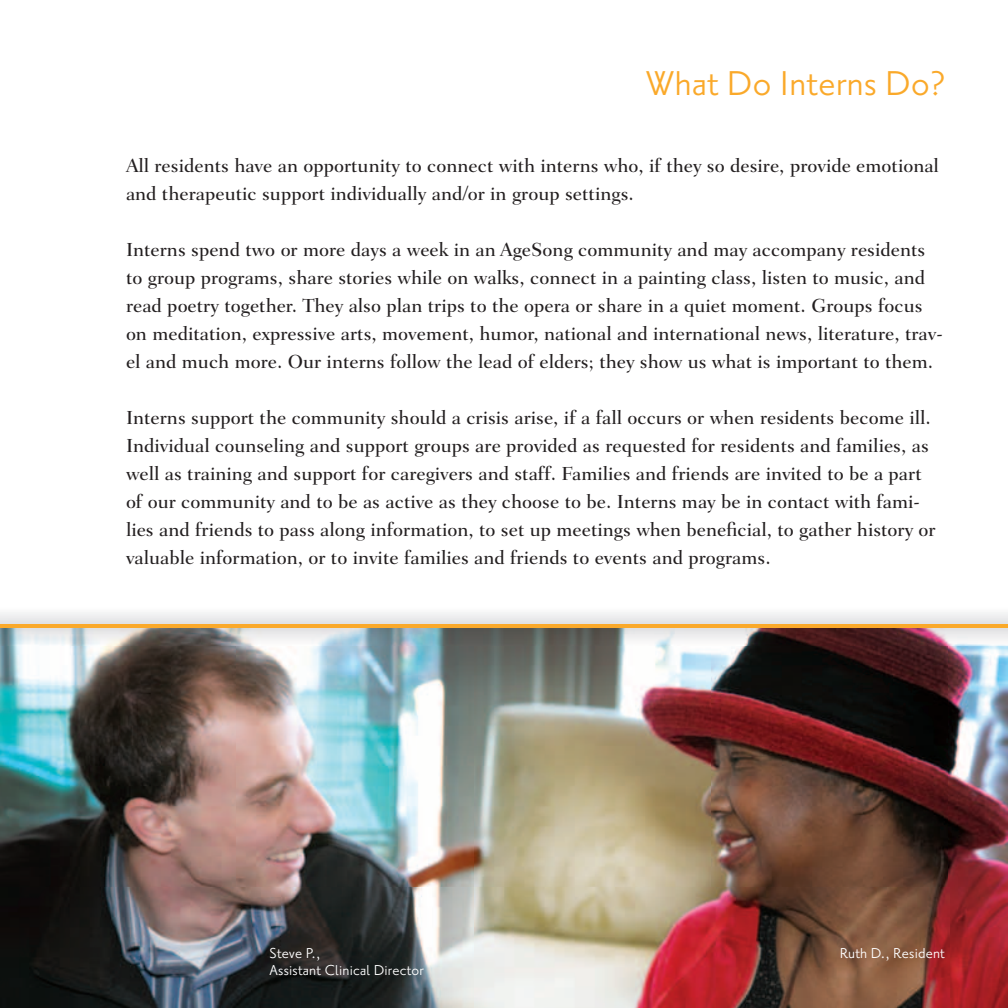
<style>
.page{position:relative;width:1008px;height:1008px;background:#fff}
.page>*{position:absolute;margin:0;border:0;box-sizing:border-box;transform-origin:0 0}
.t1{font:42px "Priori San";letter-spacing:.01em;color:#faa92a}
.t2{font:500 19.25px/28px "Fairfield LH";color:#231f20}
.t3{font:17.5px/17.5px "Priori San";letter-spacing:.01em;color:#fff}
</style>
<div class="page">
<img style="left:0;top:612px;width:1008px;height:396px">
<img style="left:0;top:628px;width:1008px;height:18px">
<hr style="left:0;top:625px;width:1008px;height:3px;background:#faa92a">
<h1 class="t1" style="left:646px;top:62px;width:301px">What Do Interns Do?</h1>
<p class="t2" style="left:126px;top:152px;width:815px">All residents have an opportunity to connect with interns who, if they so desire, provide emotional and therapeutic support individually and/or in group settings.</p>
<p class="t2" style="left:126px;top:236px;width:818px">Interns spend two or more days a week in an AgeSong community and may accompany residents to group programs, share stories while on walks, connect in a painting class, listen to music, and read poetry together. They also plan trips to the opera or share in a quiet moment. Groups focus on meditation, expressive arts, movement, humor, national and international news, literature, trav&shy;el and much more. Our interns follow the lead of elders; they show us what is important to them.</p>
<p class="t2" style="left:126px;top:404px;width:811px">Interns support the community should a crisis arise, if a fall occurs or when residents become ill.<br>Individual counseling and support groups are provided as requested for residents and families, as well as training and support for caregivers and staff. Families and friends are invited to be a part of our community and to be as active as they choose to be. Interns may be in contact with fami&shy;lies and friends to pass along information, to set up meetings when beneficial, to gather history or valuable information, or to invite families and friends to events and programs.</p>
<p class="t3" style="left:270px;top:944px;width:156px">Steve P.,<br>Assistant Clinical Director</p>
<p class="t3" style="left:840px;top:944px;width:107px">Ruth D., Resident</p>
</div>
